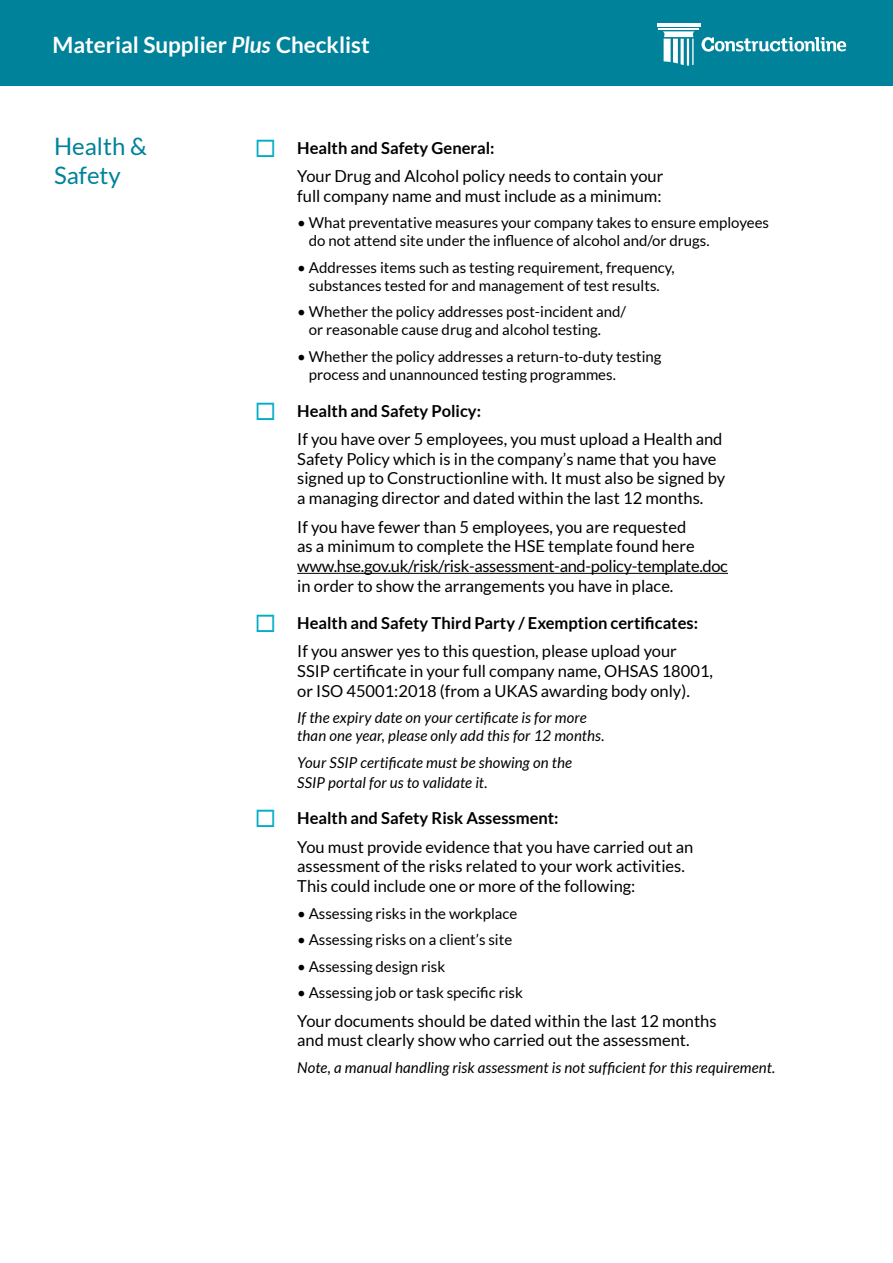
<style>
.page{position:relative;width:893px;height:1263px;background:#fff}
.page>*{position:absolute;margin:0;border:0;box-sizing:border-box;transform-origin:0 0}
.t1{font:24px/28.8px "Lato";color:#00829a}
.t2{font:700 22.5px "Lato";color:#fff}
.t3{font:16.5px/19.8px "Lato";color:#000}
.t4{font:700 16.5px "Lato";color:#000}
.t5{font:15px/18px "Lato";color:#000}
.t6{font:italic 15px/18px "Lato";letter-spacing:.005em;color:#000}
.s1{font-style:italic}
</style>
<div class="page">
<div style="left:0;top:0;width:893px;height:85px;background:#00829a"></div>
<hr style="left:658px;top:28px;width:41px;height:2px;background:#fff">
<hr style="left:657px;top:23px;width:44px;height:4px;background:#fff">
<svg style="left:663px;top:31px;width:32px;height:35px"></svg>
<svg style="left:701px;top:37px;width:145px;height:15px"></svg>
<hr style="left:297px;top:573px;width:431px;height:1px;background:#000">
<h2 class="t2" style="left:52px;top:32px;width:319px">Material Supplier <span class="s1">Plus</span> Checklist</h2>
<h1 class="t1" style="left:54px;top:132px;width:94px">Health &amp;<br>Safety</h1>
<p class="t4" style="left:297px;top:138px;width:199px">Health and Safety General:</p>
<p class="t3" style="left:297px;top:166px;width:368px">Your Drug and Alcohol policy needs to contain your full company name and must include as a minimum:</p>
<p class="t5" style="left:309px;top:214px;width:462px;text-indent:-12px">• What preventative measures your company takes to ensure employees do not attend site under the influence of alcohol and/or drugs.</p>
<p class="t5" style="left:297px;top:258px;width:379px;text-align:center">• Addresses items such as testing requirement, frequency, substances tested for and management of test results.</p>
<p class="t5" style="left:309px;top:303px;width:319px;text-indent:-12px">• Whether the policy addresses post-incident and/ or reasonable cause drug and alcohol testing.</p>
<p class="t5" style="left:309px;top:347px;width:354px;text-indent:-12px">• Whether the policy addresses a return-to-duty testing process and unannounced testing programmes.</p>
<p class="t4" style="left:297px;top:401px;width:185px">Health and Safety Policy:</p>
<p class="t3" style="left:297px;top:429px;width:429px">If you have over 5 employees, you must upload a Health and Safety Policy which is in the company’s name that you have signed up to Constructionline with. It must also be signed by a managing director and dated within the last 12 months.</p>
<p class="t3" style="left:297px;top:517px;width:432px">If you have fewer than 5 employees, you are requested<br>as a minimum to complete the HSE template found here www.hse.gov.uk/risk/risk-assessment-and-policy-template.doc in order to show the arrangements you have in place.</p>
<p class="t4" style="left:297px;top:613px;width:402px">Health and Safety Third Party / Exemption certificates:</p>
<p class="t3" style="left:297px;top:641px;width:417px">If you answer yes to this question, please upload your<br>SSIP certificate in your full company name, OHSAS 18001, or ISO 45001:2018 (from a UKAS awarding body only).</p>
<p class="t6" style="left:297px;top:709px;width:309px">If the expiry date on your certificate is for more than one year, please only add this for 12 months.</p>
<p class="t6" style="left:297px;top:753px;width:276px;line-height:19.8px">Your SSIP certificate must be showing on the<br>SSIP portal for us to validate it.</p>
<p class="t4" style="left:297px;top:809px;width:263px">Health and Safety Risk Assessment:</p>
<p class="t3" style="left:297px;top:837px;width:397px">You must provide evidence that you have carried out an assessment of the risks related to your work activities.<br>This could include one or more of the following:</p>
<p class="t5" style="left:297px;top:904px;width:222px">• Assessing risks in the workplace</p>
<p class="t5" style="left:297px;top:931px;width:216px">• Assessing risks on a client’s site</p>
<p class="t5" style="left:297px;top:957px;width:150px">• Assessing design risk</p>
<p class="t5" style="left:297px;top:984px;width:227px">• Assessing job or task specific risk</p>
<p class="t3" style="left:297px;top:1011px;width:421px">Your documents should be dated within the last 12 months and must clearly show who carried out the assessment.</p>
<p class="t6" style="left:297px;top:1059px;width:480px">Note, a manual handling risk assessment is not sufficient for this requirement.</p>
</div>
